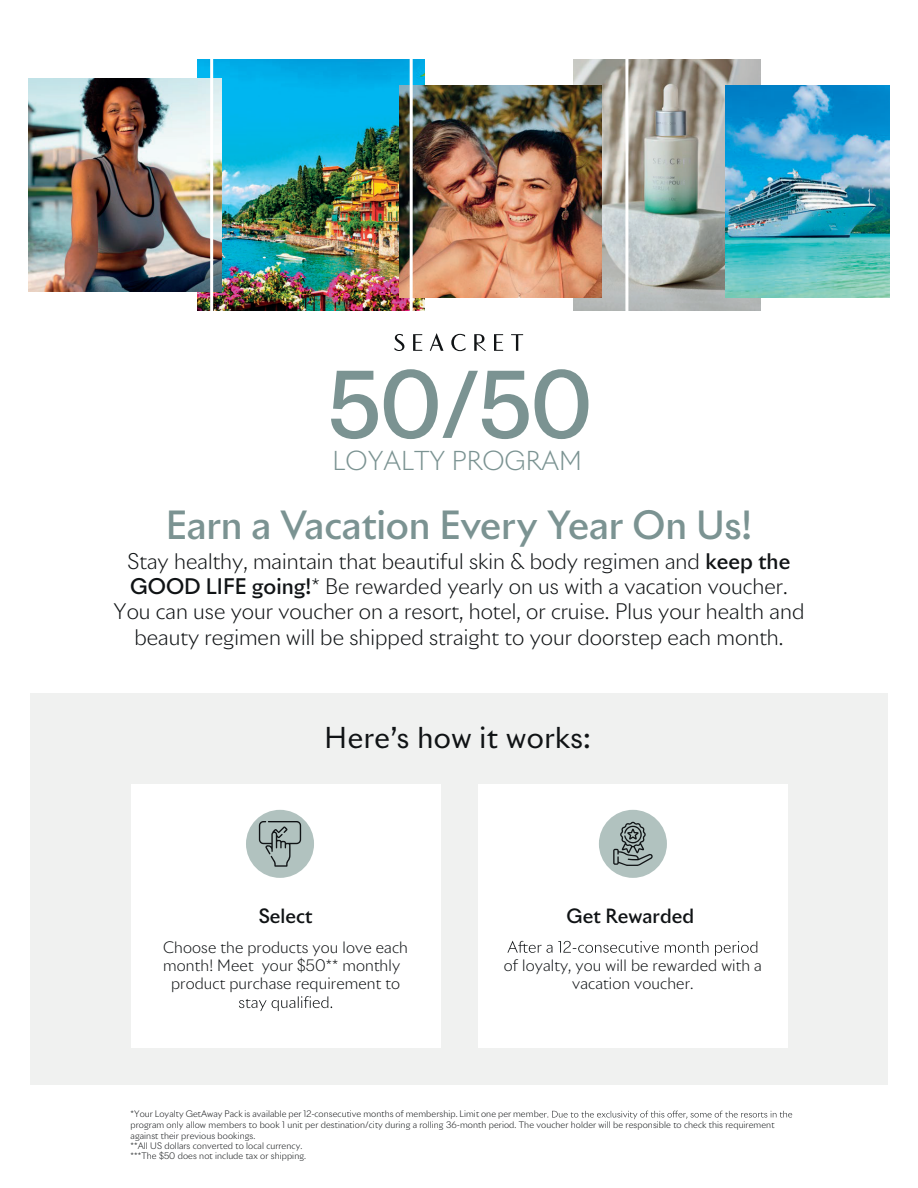
<style>
.page{position:relative;width:918px;height:1188px;background:#fff}
.page>*{position:absolute;margin:0;border:0;box-sizing:border-box;transform-origin:0 0}
.t1{font:500 89.55px "Riviera Nights";color:#7b9392}
.t2{font:500 37.95px "Riviera Nights";letter-spacing:-.005em;color:#7b9392}
.t3{font:28.2px "Riviera Nights";letter-spacing:.015em;color:#101315}
.t4{font:300 25.5px "Riviera Nights";color:#7b9392}
.t5{font:300 21px/25.2px "Riviera Nights";color:#101315;text-align:center}
.t6{font:500 19.2px "Riviera Nights";color:#101315}
.t7{font:300 15.3px/18.5px "Riviera Nights";letter-spacing:.01em;color:#101315;text-align:center}
.t8{font:300 8.85px/10.4px "Riviera Nights";letter-spacing:.01em;color:#101315}
.s1{font-weight:500}
</style>
<div class="page">
<div style="left:30px;top:694px;width:858px;height:391px;background:#f0f1f0"></div>
<div style="left:131px;top:784px;width:309px;height:264px;background:#fff"></div>
<div style="left:478px;top:784px;width:310px;height:264px;background:#fff"></div>
<img style="left:198px;top:60px;width:226px;height:250px">
<img style="left:573px;top:59px;width:187px;height:251px">
<img style="left:400px;top:85px;width:202px;height:213px">
<img style="left:28px;top:79px;width:194px;height:212px">
<img style="left:726px;top:85px;width:164px;height:213px">
<hr style="left:210px;top:28px;width:3px;height:305px;background:#fff">
<hr style="left:410px;top:28px;width:3px;height:305px;background:#fff">
<hr style="left:625px;top:28px;width:3px;height:305px;background:#fff">
<svg style="left:539px;top:1111px;width:253px;height:8px"></svg>
<div style="left:599px;top:810px;width:68px;height:68px;background:#b1c2bf;border-radius:50%"></div>
<div style="left:246px;top:810px;width:68px;height:68px;background:#b1c2bf;border-radius:50%"></div>
<svg style="left:613px;top:821px;width:40px;height:45px"></svg>
<svg style="left:259px;top:821px;width:42px;height:46px"></svg>
<svg style="left:507px;top:941px;width:250px;height:15px"></svg>
<svg style="left:239px;top:996px;width:93px;height:15px"></svg>
<svg style="left:430px;top:333px;width:14px;height:18px"></svg>
<svg style="left:413px;top:334px;width:9px;height:17px"></svg>
<svg style="left:451px;top:334px;width:15px;height:17px"></svg>
<svg style="left:511px;top:334px;width:12px;height:17px"></svg>
<svg style="left:394px;top:334px;width:10px;height:17px"></svg>
<svg style="left:474px;top:334px;width:12px;height:17px"></svg>
<svg style="left:494px;top:334px;width:9px;height:17px"></svg>
<h1 class="t1" style="left:327px;top:347px;width:267px">50/50</h1>
<h3 class="t4" style="left:333px;top:444px;width:251px">LOYALTY PROGRAM</h3>
<h2 class="t2" style="left:166px;top:501px;width:588px">Earn a Vacation Every Year On Us!</h2>
<p class="t5" style="left:114px;top:548px;width:692px">Stay healthy, maintain that beautiful skin &amp; body regimen and <span class="s1">keep the GOOD LIFE going!</span>* Be rewarded yearly on us with a vacation voucher.<br>You can use your voucher on a resort, hotel, or cruise. Plus your health and beauty regimen will be shipped straight to your doorstep each month.</p>
<h3 class="t3" style="left:325px;top:720px;width:268px">Here’s how it works:</h3>
<h3 class="t6" style="left:259px;top:903px;width:55px">Select</h3>
<h3 class="t6" style="left:566px;top:903px;width:129px">Get Rewarded</h3>
<h3 class="t7" style="left:163px;top:938px;width:246px">Choose the products you love each month! Meet your $50** monthly product purchase requirement to</h3>
<h3 class="t7" style="left:504px;top:956px;width:260px">of loyalty, you will be rewarded with a vacation voucher.</h3>
<p class="t8" style="left:131px;top:1109px;width:645px">*Your Loyalty GetAway Pack is available per 12-consecutive months of membership. Limit one per memb<br>program only allow members to book 1 unit per destination/city during a rolling 36-month period. The voucher holder will be responsible to check this requirement against their previous bookings.<br>**All US dollars converted to local currency.<br>***The $50 does not include tax or shipping.</p>
</div>
